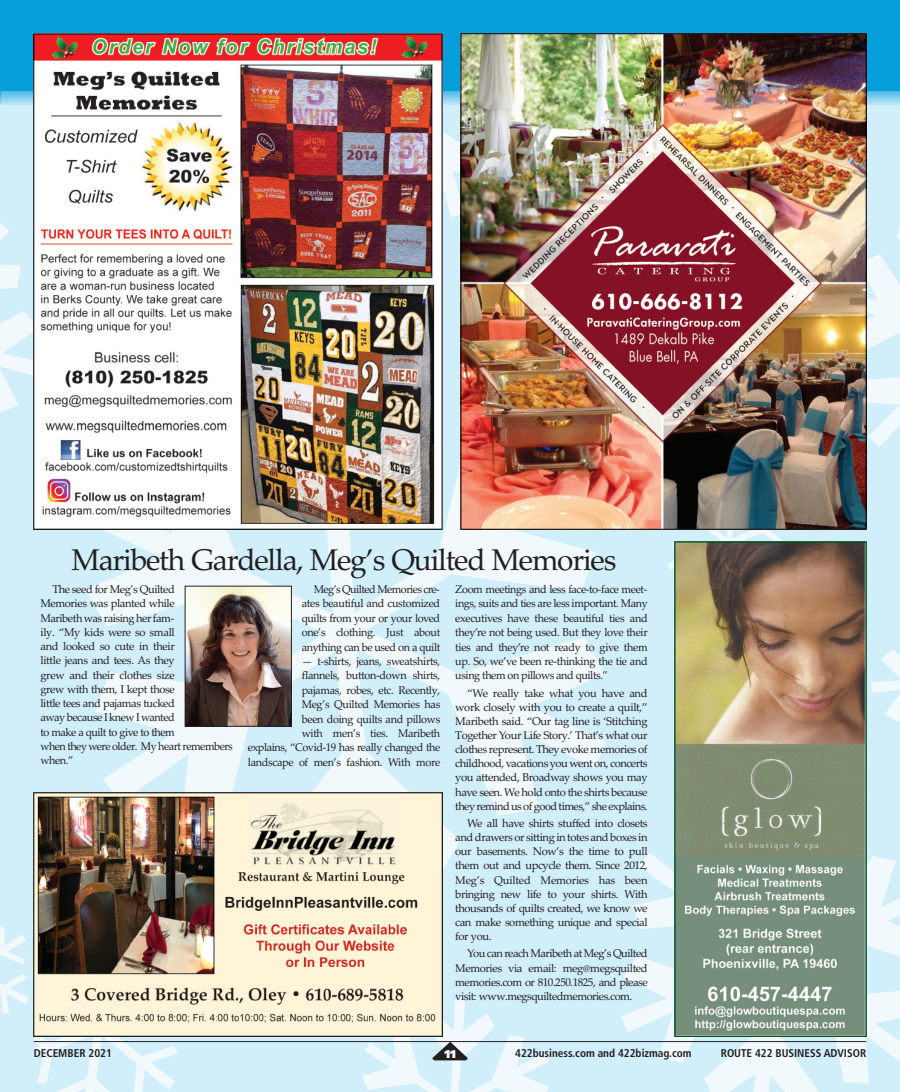
<style>
.page{position:relative;width:900px;height:1092px;background:#fff}
.page>*{position:absolute;margin:0;border:0;box-sizing:border-box;transform-origin:0 0}
.t1{font:30px "Palatino Linotype";letter-spacing:-.04em;color:#231f20}
.t2{font:11.25px/14.1px "Palatino Linotype";letter-spacing:-.04em;color:#231f20;text-align:justify}
.t3{font:700 condensed 11.25px "Frutiger";color:#231f20}
.t4{font:900 11.25px "Frutiger";color:#fff}
</style>
<div class="page">
<div style="left:0;top:15px;width:900px;height:1076px;background:#d1eefb"></div>
<svg style="left:84px;top:348px;width:523px;height:567px"></svg>
<svg style="left:442px;top:105px;width:19px;height:112px;fill:#f1f9fd"></svg>
<svg style="left:668px;top:529px;width:121px;height:77px"></svg>
<svg style="left:871px;top:649px;width:29px;height:73px"></svg>
<svg style="left:621px;top:793px;width:279px;height:298px"></svg>
<svg style="left:866px;top:187px;width:34px;height:293px"></svg>
<svg style="left:0;top:187px;width:34px;height:293px"></svg>
<svg style="left:0;top:907px;width:188px;height:184px"></svg>
<div style="left:0;top:0;width:900px;height:91px;background:#069edb"></div>
<svg style="left:17px;top:84px;width:883px;height:21px"></svg>
<hr style="left:34px;top:1041px;width:832px;height:1px;background:#231f20">
<svg style="left:359px;top:999px;width:190px;height:92px"></svg>
<img style="left:0;top:91px;width:17px;height:14px">
<img style="left:34px;top:34px;width:408px;height:495px">
<img style="left:675px;top:541px;width:191px;height:495px">
<img style="left:187px;top:587px;width:103px;height:137px">
<div style="left:185px;top:585px;width:107px;height:141px;border:1px solid #231f20"></div>
<img style="left:34px;top:792px;width:408px;height:244px">
<img style="left:461px;top:34px;width:405px;height:495px">
<h1 class="t1" style="left:72px;top:541px;width:546px">Maribeth Gardella, Meg’s Quilted Memories</h1>
<p class="t2" style="left:40px;top:582px;width:194px;text-align:left;text-indent:12px">The seed for Meg’s Quilted<br>Memories was planted while<br>Maribeth was raising her fam-<br>ily. “My kids were so small<br>and looked so cute in their<br>little jeans and tees. As they<br>grew and their clothes size<br>grew with them, I kept those<br>little tees and pajamas tucked<br>away because I knew I wanted<br>to make a quilt to give to them<br>when they were older. My heart remembers when.”</p>
<p class="t2" style="left:302px;top:582px;width:140px;text-indent:12px">Meg’s Quilted Memories cre&shy;ates beautiful and customized quilts from your or your loved one’s clothing. Just about anything can be used on a quilt</p>
<p class="t2" style="left:248px;top:653px;width:194px;text-align:right">— t-shirts, jeans, sweatshirts,<br>flannels, button-down shirts,<br>pajamas, robes, etc. Recently,<br>Meg’s Quilted Memories has<br>been doing quilts and pillows<br>with men’s ties. Maribeth<br>explains, “Covid-19 has really changed the landscape of men’s fashion. With more</p>
<p class="t2" style="left:455px;top:582px;width:194px">Zoom meetings and less face-to-face meet&shy;ings, suits and ties are less important. Many executives have these beautiful ties and they’re not being used. But they love their ties and they’re not ready to give them up. So, we’ve been re-thinking the tie and using them on pillows and quilts.”</p>
<p class="t2" style="left:455px;top:685px;width:194px;text-indent:12px">“We really take what you have and work closely with you to create a quilt,” Maribeth said. “Our tag line is ‘Stitching Together Your Life Story.’ That’s what our clothes represent. They evoke memories of childhood, vacations you went on, concerts you attended, Broadway shows you may have seen. We hold onto the shirts because they remind us of good times,” she explains.</p>
<p class="t2" style="left:455px;top:816px;width:194px;text-indent:12px">We all have shirts stuffed into closets and drawers or sitting in totes and boxes in our basements. Now’s the time to pull them out and upcycle them. Since 2012, Meg’s Quilted Memories has been bringing new life to your shirts. With thousands of quilts created, we know we can make something unique and special for you.</p>
<p class="t2" style="left:455px;top:946px;width:194px;text-indent:12px">You can reach Maribeth at Meg’s Quilted Memories via email: meg@megsquilted memories.com or 810.250.1825, and please visit: www.megsquiltedmemories.com.</p>
<p class="t3" style="left:34px;top:1048px;width:80px">DECEMBER 2021</p>
<p class="t4" style="left:444px;top:1049px;width:13px">11</p>
<p class="t3" style="left:515px;top:1048px;width:178px">422business.com and 422bizmag.com</p>
<p class="t3" style="left:721px;top:1048px;width:147px">ROUTE 422 BUSINESS ADVISOR</p>
</div>
